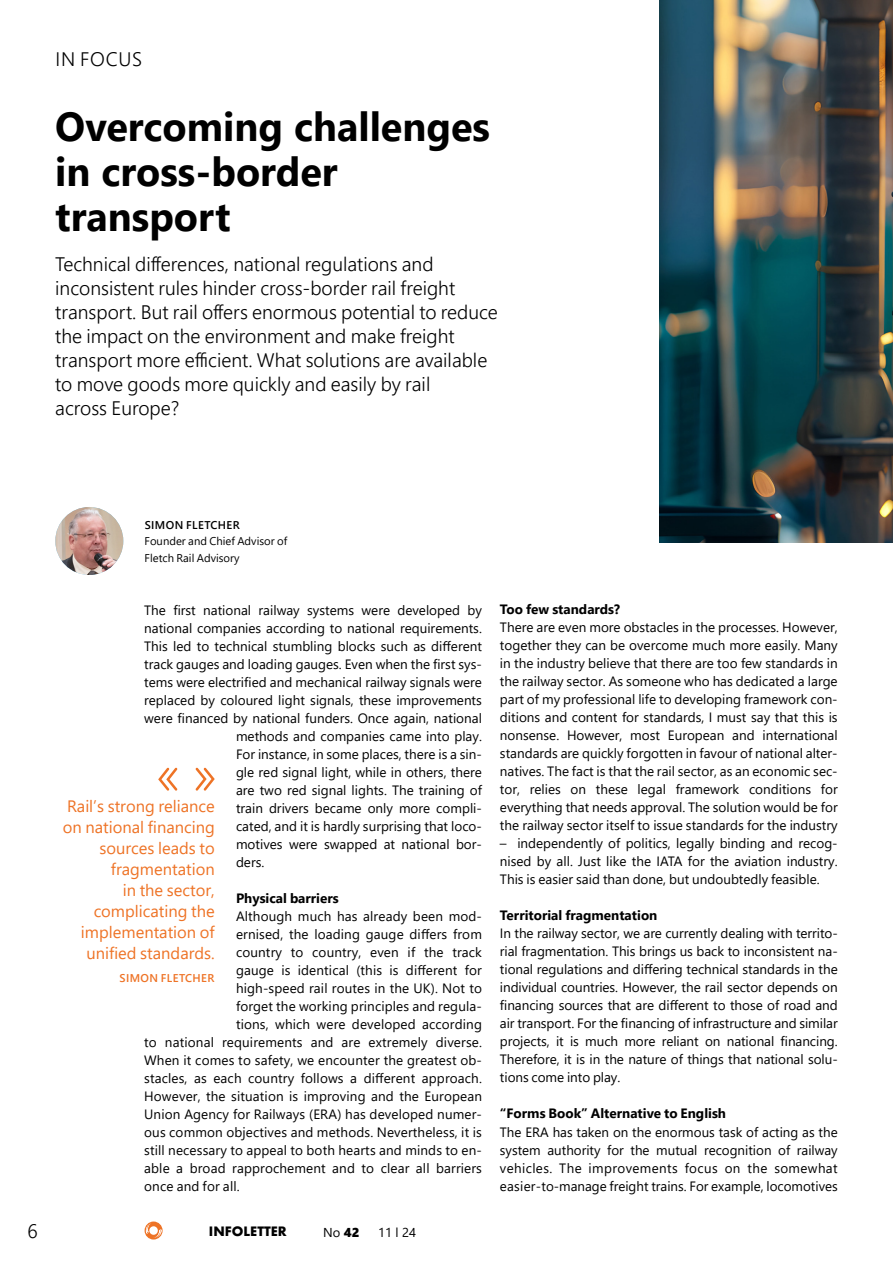
<style>
.page{position:relative;width:893px;height:1263px;background:#fff}
.page>*{position:absolute;margin:0;border:0;box-sizing:border-box;transform-origin:0 0}
.t1{font:700 40.5px/45px "Segoe UI";color:#000}
.t2{font:300 19.5px/24px "Segoe UI";color:#000}
.t3{font:16.5px/21px "Segoe UI";color:#ee7326;text-align:right}
.t4{font:13.5px/18px "Segoe UI";color:#000;text-align:justify}
.t5{font:700 13.5px "Segoe UI";color:#000}
.t6{font:12.9px "Segoe UI";color:#000}
.t7{font:700 12.6px "Futura";color:#000}
.t8{font:11.25px/16.5px "Segoe UI";color:#000}
.t9{font:600 11.25px "Segoe UI";letter-spacing:.035em;color:#000}
.t10{font:600 11.25px "Segoe UI";letter-spacing:.035em;color:#ee7326}
.s1{font-family:"Segoe UI Black"}
</style>
<div class="page">
<svg style="left:145px;top:1221px;width:18px;height:18px"></svg>
<img style="left:55px;top:507px;width:68px;height:68px;border-radius:34px">
<img style="left:660px;top:0;width:233px;height:543px">
<svg style="left:195px;top:768px;width:20px;height:23px"></svg>
<svg style="left:158px;top:768px;width:19px;height:23px"></svg>
<h2 class="t2" style="left:56px;top:45px;width:88px">IN FOCUS</h2>
<h1 class="t1" style="left:55px;top:101px;width:436px">Overcoming challenges in cross-border transport</h1>
<p class="t2" style="left:55px;top:250px;width:444px">Technical differences, national regulations and inconsistent rules hinder cross-border rail freight transport. But rail offers enormous potential to reduce the impact on the environment and make freight transport more efficient. What solutions are available to move goods more quickly and easily by rail<br>across Europe?</p>
<p class="t9" style="left:145px;top:514px;width:97px">SIMON FLETCHER</p>
<p class="t8" style="left:145px;top:532px;width:144px">Founder and Chief Advisor of<br>Fletch Rail Advisory</p>
<p class="t4" style="left:144px;top:600px;width:339px">The first national railway systems were developed by</p>
<p class="t4" style="left:144px;top:618px;width:339px">national companies according to national requirements.</p>
<p class="t4" style="left:144px;top:636px;width:339px">This led to technical stumbling blocks such as different</p>
<p class="t4" style="left:144px;top:654px;width:339px">track gauges and loading gauges. Even when the first sys-</p>
<p class="t4" style="left:144px;top:672px;width:339px">tems were electrified and mechanical railway signals were</p>
<p class="t4" style="left:144px;top:690px;width:339px">replaced by coloured light signals, these improvements</p>
<p class="t4" style="left:144px;top:708px;width:339px">were financed by national funders. Once again, national</p>
<p class="t4" style="left:236px;top:726px;width:247px">methods and companies came into play.</p>
<p class="t4" style="left:236px;top:744px;width:247px">For instance, in some places, there is a sin-</p>
<p class="t4" style="left:236px;top:762px;width:247px">gle red signal light, while in others, there</p>
<p class="t4" style="left:236px;top:780px;width:247px">are two red signal lights. The training of</p>
<p class="t4" style="left:236px;top:798px;width:247px">train drivers became only more compli-</p>
<p class="t4" style="left:236px;top:816px;width:247px">cated, and it is hardly surprising that loco-</p>
<p class="t4" style="left:236px;top:834px;width:247px">motives were swapped at national bor-</p>
<p class="t4" style="left:236px;top:852px;width:30px">ders.</p>
<p class="t5" style="left:236px;top:885px;width:104px">Physical barriers</p>
<p class="t4" style="left:236px;top:906px;width:247px">Although much has already been mod-</p>
<p class="t4" style="left:236px;top:923px;width:247px">ernised, the loading gauge differs from</p>
<p class="t4" style="left:236px;top:941px;width:247px">country to country, even if the track</p>
<p class="t4" style="left:236px;top:959px;width:247px">gauge is identical (this is different for</p>
<p class="t4" style="left:236px;top:977px;width:247px">high-speed rail routes in the UK). Not to</p>
<p class="t4" style="left:236px;top:995px;width:247px">forget the working principles and regula-</p>
<p class="t4" style="left:236px;top:1013px;width:247px">tions, which were developed according</p>
<p class="t4" style="left:144px;top:1031px;width:339px">to national requirements and are extremely diverse.</p>
<p class="t4" style="left:144px;top:1049px;width:339px">When it comes to safety, we encounter the greatest ob-</p>
<p class="t4" style="left:144px;top:1067px;width:339px">stacles, as each country follows a different approach.</p>
<p class="t4" style="left:144px;top:1085px;width:339px">However, the situation is improving and the European</p>
<p class="t4" style="left:144px;top:1103px;width:339px">Union Agency for Railways (ERA) has developed numer-</p>
<p class="t4" style="left:144px;top:1121px;width:339px">ous common objectives and methods. Nevertheless, it is</p>
<p class="t4" style="left:144px;top:1139px;width:339px">still necessary to appeal to both hearts and minds to en-</p>
<p class="t4" style="left:144px;top:1157px;width:339px">able a broad rapprochement and to clear all barriers</p>
<p class="t4" style="left:144px;top:1175px;width:97px">once and for all.</p>
<p class="t3" style="left:63px;top:794px;width:153px">Rail’s strong reliance on national financing sources leads to fragmentation<br>in the sector, complicating the implementation of unified standards.</p>
<p class="t10" style="left:120px;top:967px;width:97px">SIMON FLETCHER</p>
<h2 class="t2" style="left:28px;top:1217px;width:12px">6</h2>
<p class="t7" style="left:209px;top:1222px;width:79px">INFOLETTER</p>
<p class="t6" style="left:323px;top:1220px;width:38px">No <span class="s1">42</span></p>
<p class="t6" style="left:378px;top:1220px;width:40px">11 l 24</p>
<p class="t5" style="left:500px;top:597px;width:122px">Too few standards?</p>
<p class="t4" style="left:500px;top:617px;width:339px">There are even more obstacles in the processes. However, together they can be overcome much more easily. Many in the industry believe that there are too few standards in the railway sector. As someone who has dedicated a large part of my professional life to developing framework con&shy;ditions and content for standards, I must say that this is nonsense. However, most European and international standards are quickly forgotten in favour of national alter&shy;natives. The fact is that the rail sector, as an economic sec&shy;tor, relies on these legal framework conditions for everything that needs approval. The solution would be for the railway sector itself to issue standards for the industry</p>
<p class="t4" style="left:500px;top:833px;width:339px">– independently of politics, legally binding and recog&shy;nised by all. Just like the IATA for the aviation industry.<br>This is easier said than done, but undoubtedly feasible.</p>
<p class="t5" style="left:500px;top:903px;width:159px">Territorial fragmentation</p>
<p class="t4" style="left:500px;top:923px;width:339px">In the railway sector, we are currently dealing with territo&shy;rial fragmentation. This brings us back to inconsistent na&shy;tional regulations and differing technical standards in the individual countries. However, the rail sector depends on financing sources that are different to those of road and air transport. For the financing of infrastructure and similar projects, it is much more reliant on national financing.<br>Therefore, it is in the nature of things that national solu&shy;tions come into play.</p>
<p class="t5" style="left:500px;top:1101px;width:228px">“Forms Book” Alternative to English</p>
<p class="t4" style="left:500px;top:1122px;width:339px">The ERA has taken on the enormous task of acting as the system authority for the mutual recognition of railway vehicles. The improvements focus on the somewhat easier-to-manage freight trains. For example, locomotives</p>
</div>
